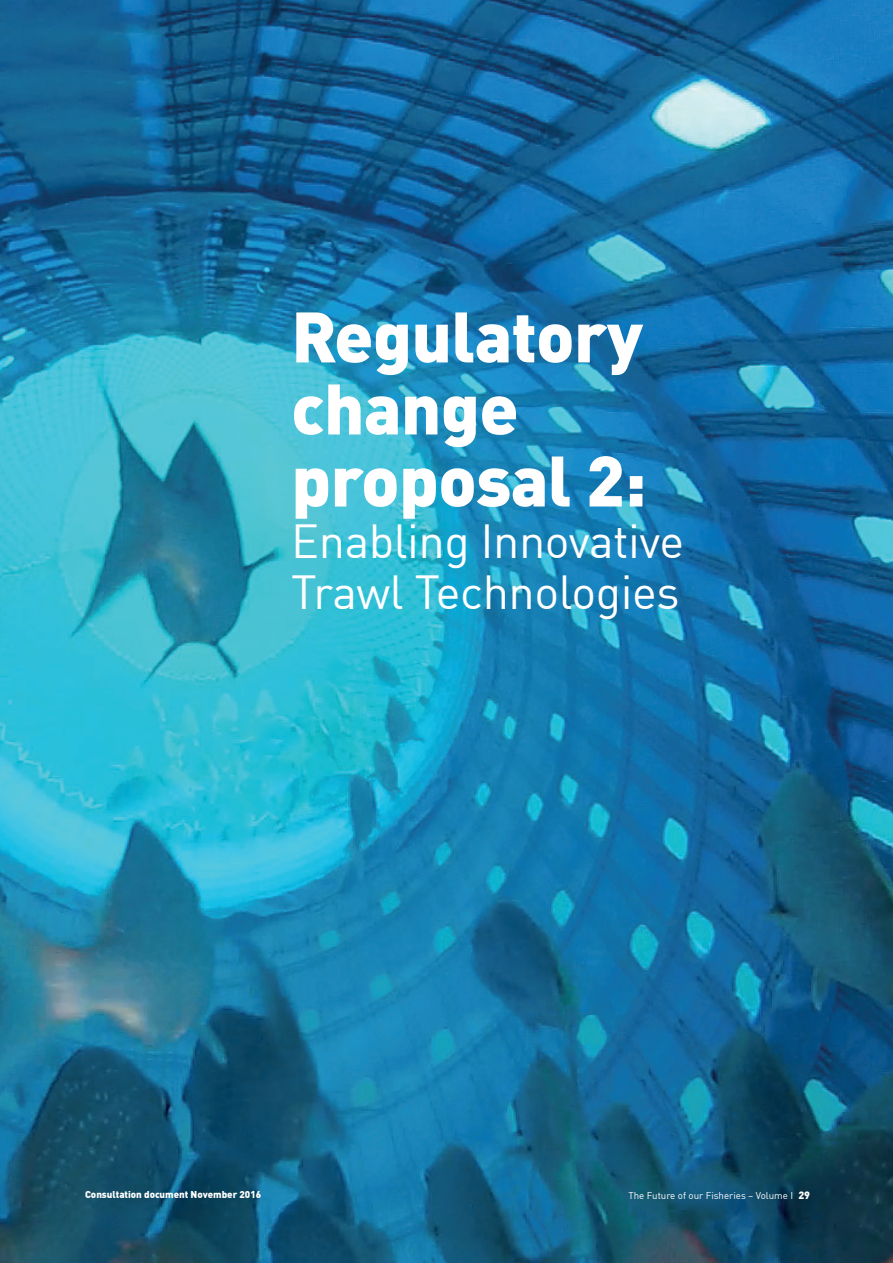
<style>
.page{position:relative;width:893px;height:1263px;background:#fff}
.page>*{position:absolute;margin:0;border:0;box-sizing:border-box;transform-origin:0 0}
._1_Part_headings{font:900 70.2px/72px "DIN";letter-spacing:-.01em;color:#fff}
._1_Part_headings-2{font:46.8px/51.4px "DIN";letter-spacing:-.01em;color:#fff}
.Folios{font:9.75px "DIN";color:#fff}
.Folios-2{font:900 9.75px "DIN";color:#fff}
.s1{font-weight:900;font-size:10.5px}
</style>
<div class="page">
<img style="left:0;top:0;width:893px;height:1263px">
<p class="_1_Part_headings" style="left:291px;top:299px;width:357px">Regulatory change proposal 2:</p>
<p class="_1_Part_headings-2" style="left:291px;top:514px;width:395px">Enabling Innovative<br>Trawl Technologies</p>
<p class="Folios-2" style="left:85px;top:1188px;width:178px">Consultation document November 2016</p>
<p class="Folios" style="left:628px;top:1189px;width:183px">The Future of our Fisheries – Volume I <span class="s1">29</span></p>
</div>
